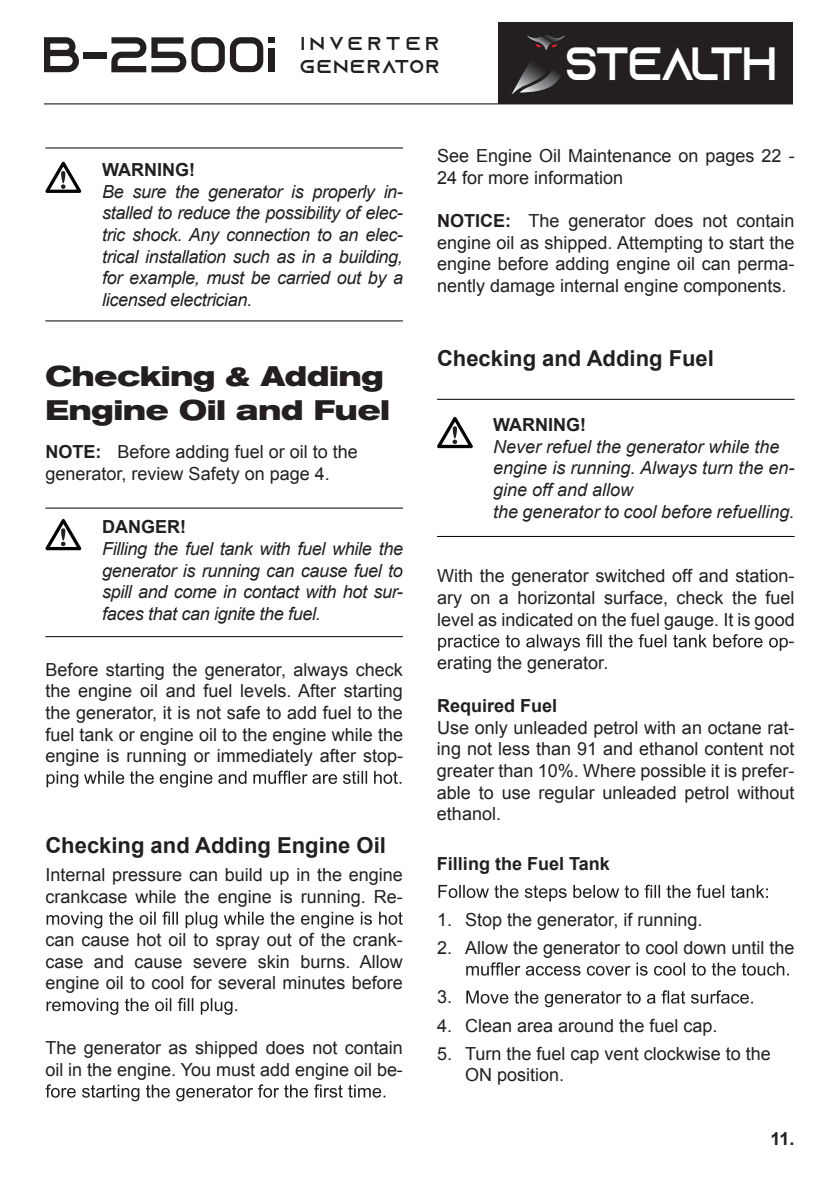
<style>
.page{position:relative;width:840px;height:1191px;background:#fff}
.page>*{position:absolute;margin:0;border:0;box-sizing:border-box;transform-origin:0 0}
.t1{font:46.6px "Azonix";letter-spacing:-.055em;color:#fff;scale:.93 1}
.t2{font:700 28px/33.6px "Akzidenz Grot Ext BQ";color:#231f20}
.t3{font:700 22px "Arial";color:#231f20}
.t4{font:18.6px/22.4px "Azonix";letter-spacing:.1em;color:#231f20}
.t5{font:18px/21.6px "Arial";color:#231f20}
.t6{font:italic 18px/21.6px "Arial";color:#231f20;text-align:justify}
.t7{font:700 18px "Arial";color:#231f20}
.s1{font-weight:700}
</style>
<div class="page">
<svg style="left:45px;top:161px;width:37px;height:32px"></svg>
<svg style="left:45px;top:519px;width:37px;height:32px"></svg>
<svg style="left:47px;top:770px;width:354px;height:17px"></svg>
<svg style="left:47px;top:911px;width:355px;height:17px"></svg>
<svg style="left:47px;top:998px;width:190px;height:16px"></svg>
<svg style="left:46px;top:1084px;width:339px;height:17px"></svg>
<svg style="left:438px;top:634px;width:349px;height:17px"></svg>
<svg style="left:438px;top:884px;width:329px;height:17px"></svg>
<svg style="left:466px;top:962px;width:322px;height:13px"></svg>
<svg style="left:466px;top:990px;width:286px;height:17px"></svg>
<svg style="left:437px;top:417px;width:36px;height:32px"></svg>
<hr style="left:45px;top:147px;width:358px;height:1px;background:#010101">
<hr style="left:45px;top:320px;width:358px;height:1px;background:#010101">
<hr style="left:45px;top:507px;width:358px;height:1px;background:#010101">
<hr style="left:45px;top:636px;width:358px;height:1px;background:#010101">
<hr style="left:437px;top:399px;width:357px;height:1px;background:#010101">
<hr style="left:437px;top:536px;width:357px;height:1px;background:#010101">
<hr style="left:44px;top:103px;width:748px;height:1px;background:#010101">
<svg style="left:44px;top:37px;width:35px;height:35px"></svg>
<div style="left:83px;top:53px;width:23px;height:6px;background:#231f20"></div>
<svg style="left:111px;top:37px;width:163px;height:35px"></svg>
<div style="left:268px;top:49px;width:6px;height:23px;background:#231f20"></div>
<div style="left:498px;top:22px;width:294px;height:82px;background:#231f20"></div>
<svg style="left:511px;top:35px;width:54px;height:60px"></svg>
<p class="t4" style="left:300px;top:33px;width:141px">INVERTER<br>GENERATOR</p>
<h1 class="t1" style="left:564px;top:43px;width:229px">STEALTH</h1>
<p class="t7" style="left:102px;top:158px;width:95px">WARNING!</p>
<p class="t6" style="left:102px;top:181px;width:302px">Be sure the generator is properly in&shy;stalled to reduce the possibility of elec&shy;tric shock. Any connection to an elec&shy;trical installation such as in a building, for example, must be carried out by a licensed electrician.</p>
<h2 class="t2" style="left:45px;top:360px;width:346px">Checking &amp; Adding<br>Engine Oil and Fuel</h2>
<p class="t5" style="left:45px;top:441px;width:314px"><span class="s1">NOTE:</span> Before adding fuel or oil to the generator, review Safety on page 4.</p>
<p class="t7" style="left:102px;top:515px;width:85px">DANGER!</p>
<p class="t6" style="left:102px;top:538px;width:302px">Filling the fuel tank with fuel while the generator is running can cause fuel to spill and come in contact with hot sur&shy;faces that can ignite the fuel.</p>
<p class="t5" style="left:45px;top:659px;width:359px;text-align:justify">Before starting the generator, always check the engine oil and fuel levels. After starting the generator, it is not safe to add fuel to the fuel tank or engine oil to the engine while the engine is running or immediately after stop-</p>
<p class="t3" style="left:45px;top:831px;width:342px">Checking and Adding Engine Oil</p>
<p class="t5" style="left:45px;top:864px;width:359px">Internal pressure can build up in the engine crankcase while the engine is running. Re-</p>
<p class="t5" style="left:45px;top:929px;width:359px;text-align:justify">can cause hot oil to spray out of the crank&shy;case and cause severe skin burns. Allow engine oil to cool for several minutes before</p>
<p class="t5" style="left:45px;top:1037px;width:359px">The generator as shipped does not contain oil in the engine. You must add engine oil be-</p>
<p class="t5" style="left:437px;top:145px;width:359px">See Engine Oil Maintenance on pages 22 -<br>24 for more information</p>
<p class="t5" style="left:437px;top:210px;width:359px;text-align:justify"><span class="s1">NOTICE:</span> The generator does not contain engine oil as shipped. Attempting to start the engine before adding engine oil can perma&shy;nently damage internal engine components.</p>
<p class="t3" style="left:437px;top:344px;width:278px">Checking and Adding Fuel</p>
<p class="t7" style="left:493px;top:413px;width:95px">WARNING!</p>
<p class="t6" style="left:493px;top:436px;width:303px;text-align:left">Never refuel the generator while the engine is running. Always turn the en&shy;gine off and allow<br>the generator to cool before refuelling.</p>
<p class="t5" style="left:437px;top:565px;width:359px">With the generator switched off and station-</p>
<p class="t5" style="left:437px;top:587px;width:359px">ary on a horizontal surface, check the fuel</p>
<p class="t5" style="left:437px;top:609px;width:359px">level as indicated on the fuel gauge. It is good</p>
<p class="t5" style="left:788px;top:630px;width:7px">-</p>
<p class="t5" style="left:437px;top:652px;width:173px">erating the generator.</p>
<p class="t7" style="left:437px;top:694px;width:122px">Required Fuel</p>
<p class="t5" style="left:436px;top:717px;width:359px;text-align:justify">Use only unleaded petrol with an octane rat&shy;ing not less than 91 and ethanol content not greater than 10%. Where possible it is prefer&shy;able to use regular unleaded petrol without ethanol.</p>
<p class="t7" style="left:436px;top:851px;width:174px">Filling the Fuel Tank</p>
<p class="t5" style="left:437px;top:909px;width:267px">1. Stop the generator, if running.</p>
<p class="t5" style="left:437px;top:937px;width:359px">2. Allow the generator to cool down until the</p>
<p class="t5" style="left:437px;top:986px;width:17px">3.</p>
<p class="t5" style="left:437px;top:1014px;width:282px">4. Clean area around the fuel cap.</p>
<p class="t5" style="left:465px;top:1042px;width:307px;text-indent:-28px">5. Turn the fuel cap vent clockwise to the<br>ON position.</p>
<p class="t7" style="left:770px;top:1126px;width:26px">11.</p>
</div>
